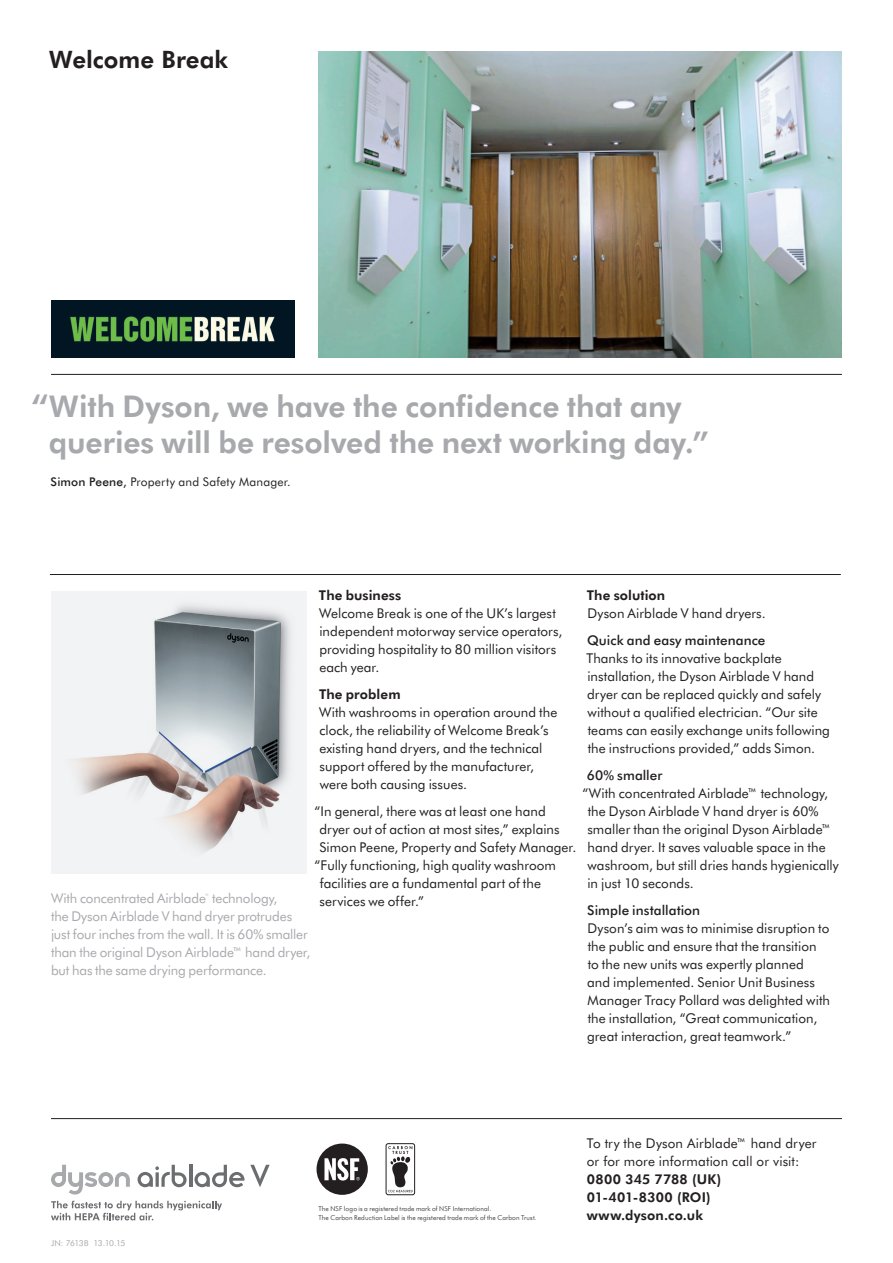
<style>
.page{position:relative;width:893px;height:1263px;background:#fff}
.page>*{position:absolute;margin:0;border:0;box-sizing:border-box;transform-origin:0 0}
.t1{font:800 30px/36px "Futura BT";color:#a8a9ad}
.t2{font:800 24px "Futura BT";color:#231f20}
.t3{font:13.5px/18px "Futura BT";letter-spacing:.005em;color:#231f20}
.t4{font:13.5px/18px "Futura BT";letter-spacing:-.01em;color:#a8a9ad}
.t5{font:800 13.5px/18px "Futura BT";letter-spacing:.01em;color:#231f20}
.t6{font:500 13.5px "Futura BT";letter-spacing:.005em;color:#231f20}
.t7{font:12px "Futura BT";letter-spacing:.015em;color:#231f20}
.t8{font:8.25px "Futura BT";letter-spacing:-.045em;color:#a8a9ad}
.t9{font:300 6.75px/9px "Futura BT";letter-spacing:.02em;color:#231f20}
.t10{font:5.7px "Futura BT";color:#a8a9ad}
.s1{font-size:31.5px}
.s2{font-weight:500}
</style>
<div class="page">
<hr style="left:51px;top:1118px;width:791px;height:1px;background:#231f20">
<svg style="left:138px;top:1165px;width:49px;height:22px"></svg>
<hr style="left:189px;top:1165px;width:3px;height:22px;background:#6c6d70">
<svg style="left:194px;top:1165px;width:50px;height:22px"></svg>
<svg style="left:250px;top:1165px;width:20px;height:22px"></svg>
<svg style="left:51px;top:1165px;width:79px;height:30px"></svg>
<svg style="left:51px;top:1201px;width:171px;height:19px"></svg>
<div style="left:317px;top:1143px;width:51px;height:52px;background:#231f20;border-radius:50%"></div>
<svg style="left:324px;top:1158px;width:36px;height:22px"></svg>
<div style="left:386px;top:1143px;width:29px;height:52px;border:1px solid #231f20;border-radius:2px"></div>
<svg style="left:388px;top:1146px;width:25px;height:46px"></svg>
<hr style="left:51px;top:374px;width:791px;height:1px;background:#231f20">
<hr style="left:50px;top:574px;width:791px;height:1px;background:#231f20">
<img style="left:319px;top:51px;width:523px;height:306px">
<img style="left:51px;top:300px;width:244px;height:57px">
<img style="left:51px;top:591px;width:255px;height:282px">
<h2 class="t2" style="left:49px;top:43px;width:181px">Welcome Break</h2>
<h1 class="t1" style="left:49px;top:388px;width:661px;text-indent:-17px"><span class="s1">“</span>With Dyson, we have the confidence that any queries will be resolved the next working day.”</h1>
<p class="t7" style="left:51px;top:474px;width:242px"><span class="s2">Simon Peene,</span> Property and Safety Manager.</p>
<p class="t5" style="left:587px;top:586px;width:80px">The solution</p>
<p class="t3" style="left:587px;top:604px;width:180px">Dyson Airblade V hand dryers.</p>
<p class="t6" style="left:587px;top:632px;width:180px">Quick and easy maintenance</p>
<p class="t3" style="left:586px;top:649px;width:245px">Thanks to its innovative backplate installation, the Dyson Airblade V hand dryer can be replaced quickly and safely without a qualified electrician. “Our site teams can easily exchange units following the instructions provided,” adds Simon.</p>
<p class="t6" style="left:587px;top:767px;width:77px">60% smaller</p>
<p class="t3" style="left:587px;top:784px;width:253px;text-indent:-5px">“With concentrated Airblade™ technology, the Dyson Airblade V hand dryer is 60% smaller than the original Dyson Airblade™ hand dryer. It saves valuable space in the washroom, but still dries hands hygienically in just 10 seconds.</p>
<p class="t6" style="left:587px;top:901px;width:114px">Simple installation</p>
<p class="t3" style="left:587px;top:919px;width:244px">Dyson’s aim was to minimise disruption to the public and ensure that the transition to the new units was expertly planned<br>and implemented. Senior Unit Business Manager Tracy Pollard was delighted with the installation, “Great communication, great interaction, great teamwork.”</p>
<p class="t5" style="left:319px;top:586px;width:84px">The business</p>
<p class="t3" style="left:319px;top:604px;width:245px">Welcome Break is one of the UK’s largest independent motorway service operators, providing hospitality to 80 million visitors each year.</p>
<p class="t5" style="left:319px;top:685px;width:83px">The problem</p>
<p class="t3" style="left:319px;top:703px;width:240px">With washrooms in operation around the clock, the reliability of Welcome Break’s existing hand dryers, and the technical support offered by the manufacturer, were both causing issues.</p>
<p class="t3" style="left:314px;top:802px;width:233px">“In general, there was at least one hand</p>
<p class="t3" style="left:319px;top:820px;width:242px">dryer out of action at most sites,” explains</p>
<p class="t3" style="left:319px;top:838px;width:259px">Simon Peene, Property and Safety Manager.</p>
<p class="t3" style="left:314px;top:856px;width:243px">“Fully functioning, high quality washroom</p>
<p class="t3" style="left:320px;top:874px;width:223px">facilities are a fundamental part of the</p>
<p class="t3" style="left:319px;top:892px;width:106px">services we offer.”</p>
<p class="t4" style="left:51px;top:889px;width:228px">With concentrated Airblade technology,</p>
<p class="t10" style="left:205px;top:892px;width:5px">™</p>
<p class="t4" style="left:51px;top:907px;width:261px">the Dyson Airblade V hand dryer protrudes just four inches from the wall. It is 60% smaller than the original Dyson Airblade™ hand dryer, but has the same drying performance.</p>
<p class="t8" style="left:51px;top:1237px;width:76px">JN: 76138 13.10.15</p>
<p class="t9" style="left:318px;top:1204px;width:220px">The NSF logo is a registered trade mark of NSF International.<br>The Carbon Reduction Label is the registered trade mark of the Carbon Trust.</p>
<p class="t3" style="left:587px;top:1134px;width:231px">To try the Dyson Airblade™ hand dryer or for more information call or visit:</p>
<p class="t5" style="left:587px;top:1170px;width:136px">0800 345 7788 (UK)<br>01-401-8300 (ROI) www.dyson.co.uk</p>
</div>
